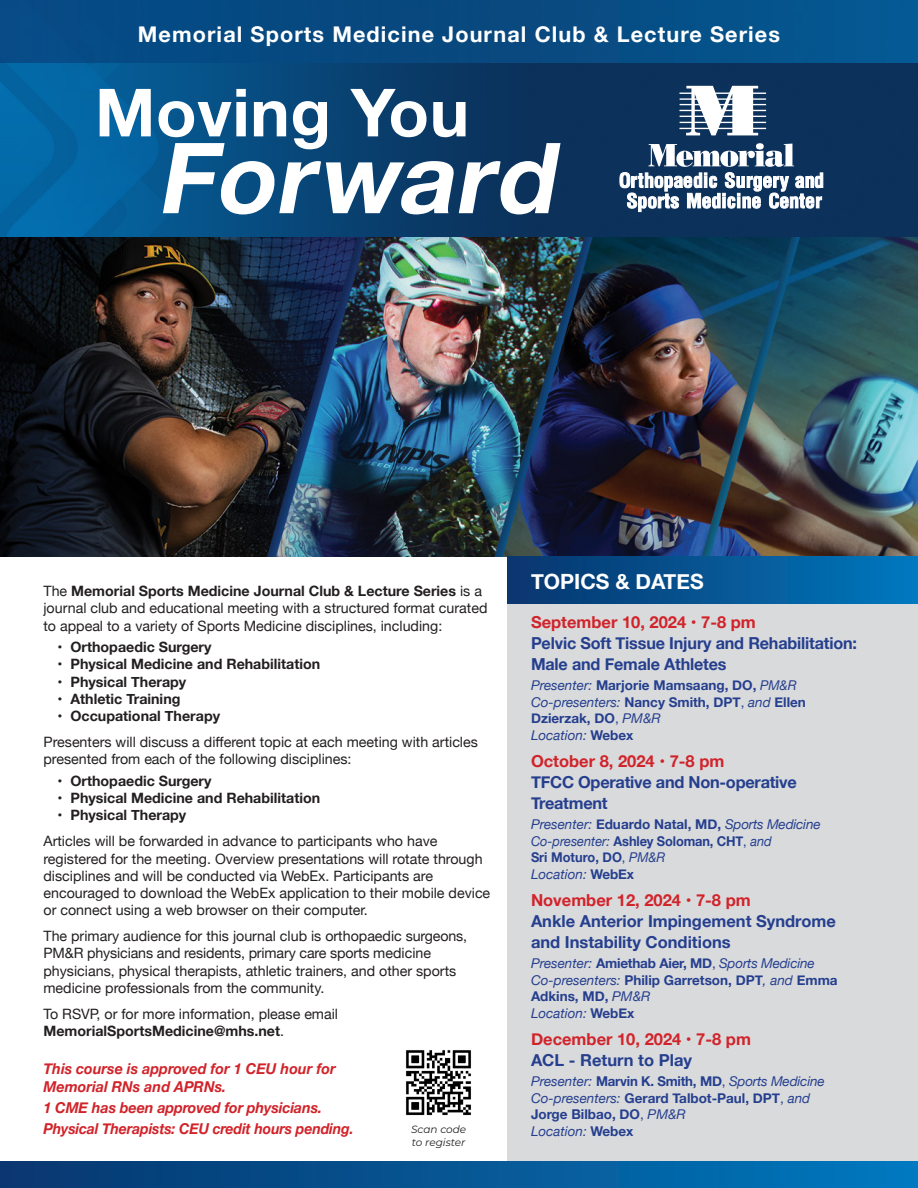
<style>
.page{position:relative;width:918px;height:1188px;background:#fff}
.page>*{position:absolute;margin:0;border:0;box-sizing:border-box;transform-origin:0 0}
.t1{font:italic 700 98.25px "Helvetica Neue";color:#fff}
.t2{font:700 66.45px "Helvetica Neue";letter-spacing:.01em;color:#fff}
.t3{font:700 21.6px "Helvetica Neue";letter-spacing:.05em;color:#fff}
.t4{font:700 21px "Helvetica Neue";color:#fff}
.t5{font:700 16.5px/21px "Helvetica Neue";letter-spacing:-.01em;color:#253f8e}
.t6{font:700 16.5px "Helvetica Neue";color:#d1232a}
.t7{font:italic 700 15px/18px "Helvetica Neue";letter-spacing:-.01em;color:#d1232a;scale:.96 1}
.t8{font:italic 700 15px "Helvetica Neue";letter-spacing:-.01em;color:#d1232a;scale:.94 1}
.t9{font:14.25px/17.2px "Helvetica Neue";color:#231f20}
.t10{font:700 14.25px "Helvetica Neue";color:#231f20}
.t11{font:700 13.5px/16.5px "Helvetica Neue";color:#253f8e}
.t12{font:italic 13.5px/16.5px "Helvetica Neue";color:#253f8e}
.t13{font:italic 10.5px/13.5px "Montserrat";color:#231f20}
.s1{font-weight:700}
.s2{font-weight:400;font-style:italic}
.s3{font-weight:400}
.s4{font-weight:700;font-style:normal}
.s5{font-style:normal}
</style>
<div class="page">
<div style="left:508px;top:248px;width:410px;height:940px;background:#d9dadc"></div>
<img style="left:0;top:63px;width:918px;height:493px">
<div style="left:0;top:0;width:918px;height:63px;background:linear-gradient(to right,#07467f,#06548c)"></div>
<svg style="left:679px;top:86px;width:87px;height:49px"></svg>
<svg style="left:620px;top:143px;width:203px;height:69px"></svg>
<div style="left:0;top:1161px;width:918px;height:27px;background:linear-gradient(to right,#09356d,#0078be)"></div>
<div style="left:508px;top:556px;width:410px;height:47px;background:linear-gradient(to right,#09346c,#0078be)"></div>
<img style="left:406px;top:1050px;width:65px;height:66px">
<p class="t3" style="left:138px;top:18px;width:644px">Memorial Sports Medicine Journal Club &amp; Lecture Series</p>
<p class="t2" style="left:95px;top:61px;width:376px">Moving You</p>
<p class="t1" style="left:156px;top:101px;width:427px">Forward</p>
<p class="t9" style="left:44px;top:583px;width:445px">The <span class="s1">Memorial Sports Medicine Journal Club &amp; Lecture Series</span> is a journal club and educational meeting with a structured format curated to appeal to a variety of Sports Medicine disciplines, including:</p>
<p class="t10" style="left:58px;top:636px;width:156px">• Orthopaedic Surgery</p>
<p class="t10" style="left:58px;top:653px;width:264px">• Physical Medicine and Rehabilitation</p>
<p class="t10" style="left:58px;top:670px;width:130px">• Physical Therapy</p>
<p class="t10" style="left:58px;top:688px;width:124px">• Athletic Training</p>
<p class="t10" style="left:58px;top:705px;width:164px">• Occupational Therapy</p>
<p class="t9" style="left:44px;top:734px;width:436px">Presenters will discuss a different topic at each meeting with articles presented from each of the following disciplines:</p>
<p class="t10" style="left:58px;top:770px;width:156px">• Orthopaedic Surgery</p>
<p class="t10" style="left:58px;top:787px;width:264px">• Physical Medicine and Rehabilitation</p>
<p class="t10" style="left:58px;top:804px;width:130px">• Physical Therapy</p>
<p class="t9" style="left:44px;top:833px;width:448px">Articles will be forwarded in advance to participants who have registered for the meeting. Overview presentations will rotate through disciplines and will be conducted via WebEx. Participants are encouraged to download the WebEx application to their mobile device or connect using a web browser on their computer.</p>
<p class="t9" style="left:44px;top:928px;width:425px">The primary audience for this journal club is orthopaedic surgeons, PM&amp;R physicians and residents, primary care sports medicine physicians, physical therapists, athletic trainers, and other sports medicine professionals from the community.</p>
<p class="t9" style="left:44px;top:1006px;width:296px">To RSVP, or for more information, please email<br><span class="s1">MemorialSportsMedicine@mhs.net</span>.</p>
<p class="t7" style="left:44px;top:1060px;width:306px">This course is approved for 1 CEU hour for<br>Memorial RNs and APRNs.</p>
<p class="t7" style="left:44px;top:1099px;width:292px">1 CME has been approved for physicians.</p>
<p class="t8" style="left:44px;top:1117px;width:331px">Physical Therapists: CEU credit hours pending.</p>
<p class="t13" style="left:411px;top:1122px;width:57px">Scan code to register</p>
<p class="t4" style="left:531px;top:565px;width:174px">TOPICS &amp; DATES</p>
<p class="t6" style="left:531px;top:610px;width:226px">September 10, 2024 • 7-8 pm</p>
<p class="t5" style="left:531px;top:633px;width:328px">Pelvic Soft Tissue Injury and Rehabilitation:<br>Male and Female Athletes</p>
<p class="t11" style="left:531px;top:677px;width:277px"><span class="s2">Presenter:</span> Marjorie Mamsaang, DO, <span class="s2">PM&amp;R<br>Co-presenters:</span> Nancy Smith, DPT<span class="s3">,</span> <span class="s2">and</span> Ellen<br>Dzierzak, DO<span class="s3">,</span> <span class="s2">PM&amp;R<br>Location:</span> Webex</p>
<p class="t6" style="left:531px;top:748px;width:195px">October 8, 2024 • 7-8 pm</p>
<p class="t5" style="left:531px;top:772px;width:267px">TFCC Operative and Non-operative<br>Treatment</p>
<p class="t12" style="left:531px;top:817px;width:291px">Presenter: <span class="s4">Eduardo Natal, MD,</span> Sports Medicine<br>Co-presenter: <span class="s4">Ashley Soloman, CHT</span><span class="s5">,</span> and<br><span class="s4">Sri Moturo, DO</span><span class="s5">,</span> PM&amp;R<br>Location: <span class="s4">WebEx</span></p>
<p class="t6" style="left:531px;top:887px;width:221px">November 12, 2024 • 7-8 pm</p>
<p class="t5" style="left:531px;top:911px;width:306px">Ankle Anterior Impingement Syndrome and Instability Conditions</p>
<p class="t12" style="left:531px;top:956px;width:308px">Presenter: <span class="s4">Amiethab Aier, MD</span><span class="s5">,</span> Sports Medicine<br>Co-presenters: <span class="s4">Philip Garretson, DPT</span>, and <span class="s4">Emma<br>Adkins, MD,</span> PM&amp;R<br>Location: <span class="s4">WebEx</span></p>
<p class="t6" style="left:531px;top:1026px;width:221px">December 10, 2024 • 7-8 pm</p>
<p class="t5" style="left:531px;top:1050px;width:163px">ACL - Return to Play</p>
<p class="t11" style="left:531px;top:1073px;width:295px"><span class="s2">Presenter:</span> Marvin K. Smith, MD<span class="s3">,</span> <span class="s2">Sports Medicine Co-presenters:</span> Gerard Talbot-Paul, DPT<span class="s3">,</span> <span class="s2">and </span>Jorge Bilbao, DO<span class="s3">,</span> <span class="s2">PM&amp;R<br>Location:</span> Webex</p>
</div>
